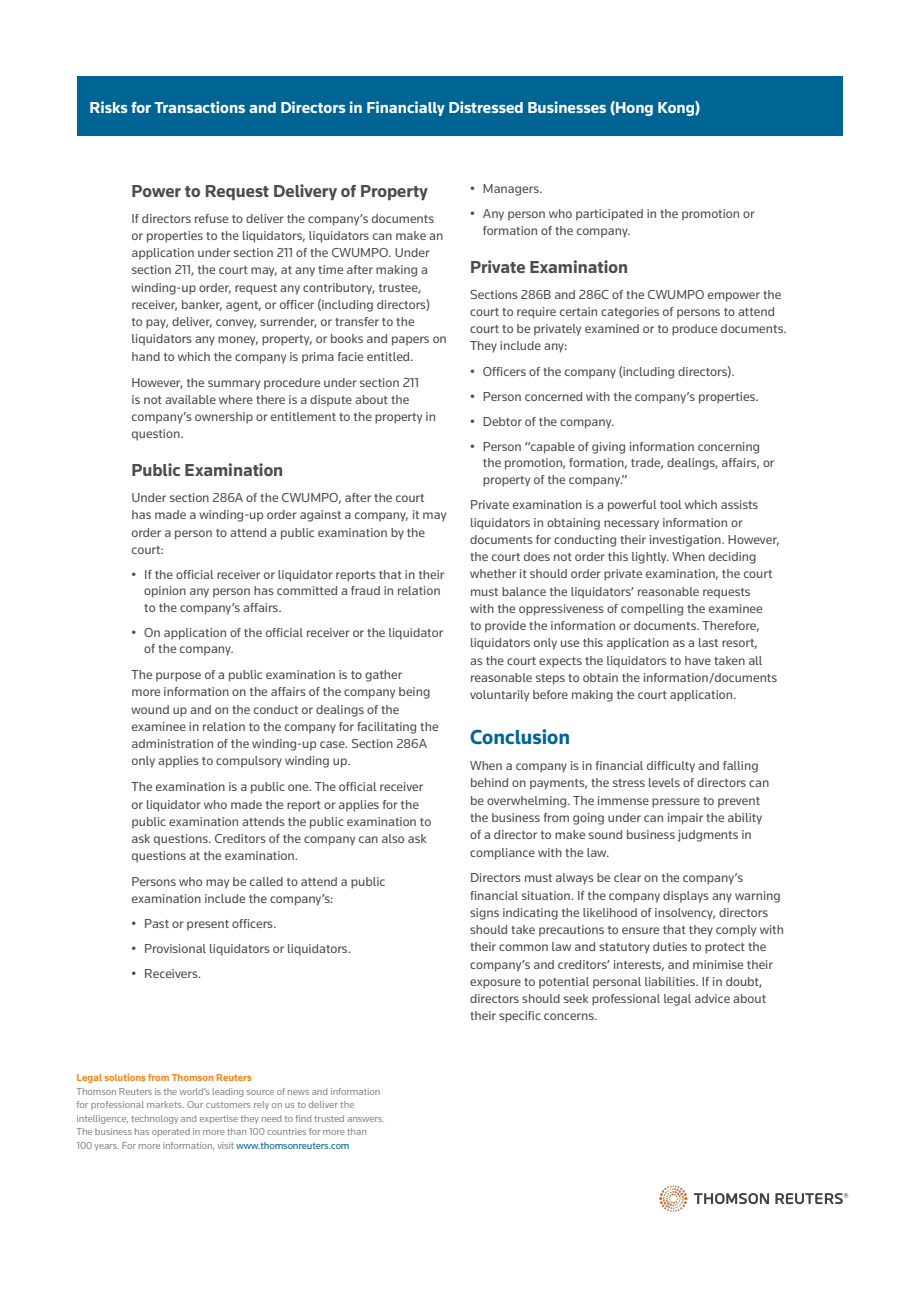
<style>
.page{position:relative;width:919px;height:1289px;background:#fff}
.page>*{position:absolute;margin:0;border:0;box-sizing:border-box;transform-origin:0 0}
.t1{font:700 21px "Knowledge";color:#006494}
.t2{font:700 18px "Knowledge";color:#4b4c4d}
.t3{font:700 16.5px "Knowledge";color:#fff}
.t4{font:13.5px/17.2px "Knowledge";color:#4b4c4d}
.t5{font:10.5px/13.5px "Knowledge";letter-spacing:-.01em;color:#86888b}
.t6{font:700 10.5px "Knowledge";color:#f6891f}
.s1{color:#006494}
</style>
<div class="page">
<div style="left:77px;top:77px;width:765px;height:59px;background:#006494"></div>
<img style="left:659px;top:1185px;width:190px;height:27px">
<p class="t3" style="left:89px;top:97px;width:612px">Risks for Transactions and Directors in Financially Distressed Businesses (Hong Kong)</p>
<h2 class="t2" style="left:131px;top:180px;width:297px">Power to Request Delivery of Property</h2>
<p class="t4" style="left:131px;top:209px;width:317px">If directors refuse to deliver the company’s documents or properties to the liquidators, liquidators can make an application under section 211 of the CWUMPO. Under section 211, the court may, at any time after making a winding-up order, request any contributory, trustee, receiver, banker, agent, or officer (including directors)<br>to pay, deliver, convey, surrender, or transfer to the liquidators any money, property, or books and papers on hand to which the company is prima facie entitled.</p>
<p class="t4" style="left:131px;top:373px;width:306px">However, the summary procedure under section 211<br>is not available where there is a dispute about the company’s ownership or entitlement to the property in question.</p>
<h2 class="t2" style="left:131px;top:459px;width:153px">Public Examination</h2>
<p class="t4" style="left:131px;top:488px;width:316px">Under section 286A of the CWUMPO, after the court has made a winding-up order against a company, it may order a person to attend a public examination by the court:</p>
<p class="t4" style="left:144px;top:566px;width:301px;line-height:16.5px;text-indent:-13px">• If the official receiver or liquidator reports that in their opinion any person has committed a fraud in relation to the company’s affairs.</p>
<p class="t4" style="left:144px;top:624px;width:300px;line-height:16.5px;text-indent:-13px">• On application of the official receiver or the liquidator of the company.</p>
<p class="t4" style="left:131px;top:665px;width:308px">The purpose of a public examination is to gather<br>more information on the affairs of the company being wound up and on the conduct or dealings of the examinee in relation to the company for facilitating the administration of the winding-up case. Section 286A only applies to compulsory winding up.</p>
<p class="t4" style="left:131px;top:777px;width:301px">The examination is a public one. The official receiver or liquidator who made the report or applies for the public examination attends the public examination to ask questions. Creditors of the company can also ask questions at the examination.</p>
<p class="t4" style="left:131px;top:872px;width:255px">Persons who may be called to attend a public examination include the company’s:</p>
<p class="t4" style="left:131px;top:915px;width:146px">• Past or present officers.</p>
<p class="t4" style="left:131px;top:940px;width:221px">• Provisional liquidators or liquidators.</p>
<p class="t4" style="left:131px;top:965px;width:71px">• Receivers.</p>
<p class="t6" style="left:77px;top:1071px;width:177px">Legal solutions from Thomson Reuters</p>
<p class="t5" style="left:77px;top:1084px;width:310px">Thomson Reuters is the world’s leading source of news and information for professional markets. Our customers rely on us to deliver the intelligence, technology and expertise they need to find trusted answers.<br>The business has operated in more than 100 countries for more than 100 years. For more information, visit <span class="s1">www.thomsonreuters.com</span></p>
<p class="t4" style="left:470px;top:180px;width:74px">• Managers.</p>
<p class="t4" style="left:483px;top:205px;width:273px;line-height:16.5px;text-indent:-13px">• Any person who participated in the promotion or formation of the company.</p>
<h2 class="t2" style="left:470px;top:256px;width:159px">Private Examination</h2>
<p class="t4" style="left:470px;top:285px;width:318px">Sections 286B and 286C of the CWUMPO empower the court to require certain categories of persons to attend court to be privately examined or to produce documents.<br>They include any:</p>
<p class="t4" style="left:470px;top:362px;width:266px">• Officers of the company (including directors).</p>
<p class="t4" style="left:470px;top:387px;width:290px">• Person concerned with the company’s properties.</p>
<p class="t4" style="left:470px;top:412px;width:146px">• Debtor of the company.</p>
<p class="t4" style="left:483px;top:437px;width:293px;line-height:16.5px;text-indent:-13px">• Person “capable of giving information concerning the promotion, formation, trade, dealings, affairs, or property of the company.”</p>
<p class="t4" style="left:470px;top:496px;width:311px">Private examination is a powerful tool which assists liquidators in obtaining necessary information or documents for conducting their investigation. However, the court does not order this lightly. When deciding whether it should order private examination, the court must balance the liquidators’ reasonable requests<br>with the oppressiveness of compelling the examinee<br>to provide the information or documents. Therefore, liquidators only use this application as a last resort,<br>as the court expects the liquidators to have taken all reasonable steps to obtain the information/documents voluntarily before making the court application.</p>
<h1 class="t1" style="left:470px;top:724px;width:101px">Conclusion</h1>
<p class="t4" style="left:470px;top:756px;width:301px">When a company is in financial difficulty and falling behind on payments, the stress levels of directors can be overwhelming. The immense pressure to prevent the business from going under can impair the ability of a director to make sound business judgments in compliance with the law.</p>
<p class="t4" style="left:470px;top:869px;width:315px">Directors must always be clear on the company’s financial situation. If the company displays any warning signs indicating the likelihood of insolvency, directors should take precautions to ensure that they comply with their common law and statutory duties to protect the company’s and creditors’ interests, and minimise their exposure to potential personal liabilities. If in doubt, directors should seek professional legal advice about their specific concerns.</p>
</div>
